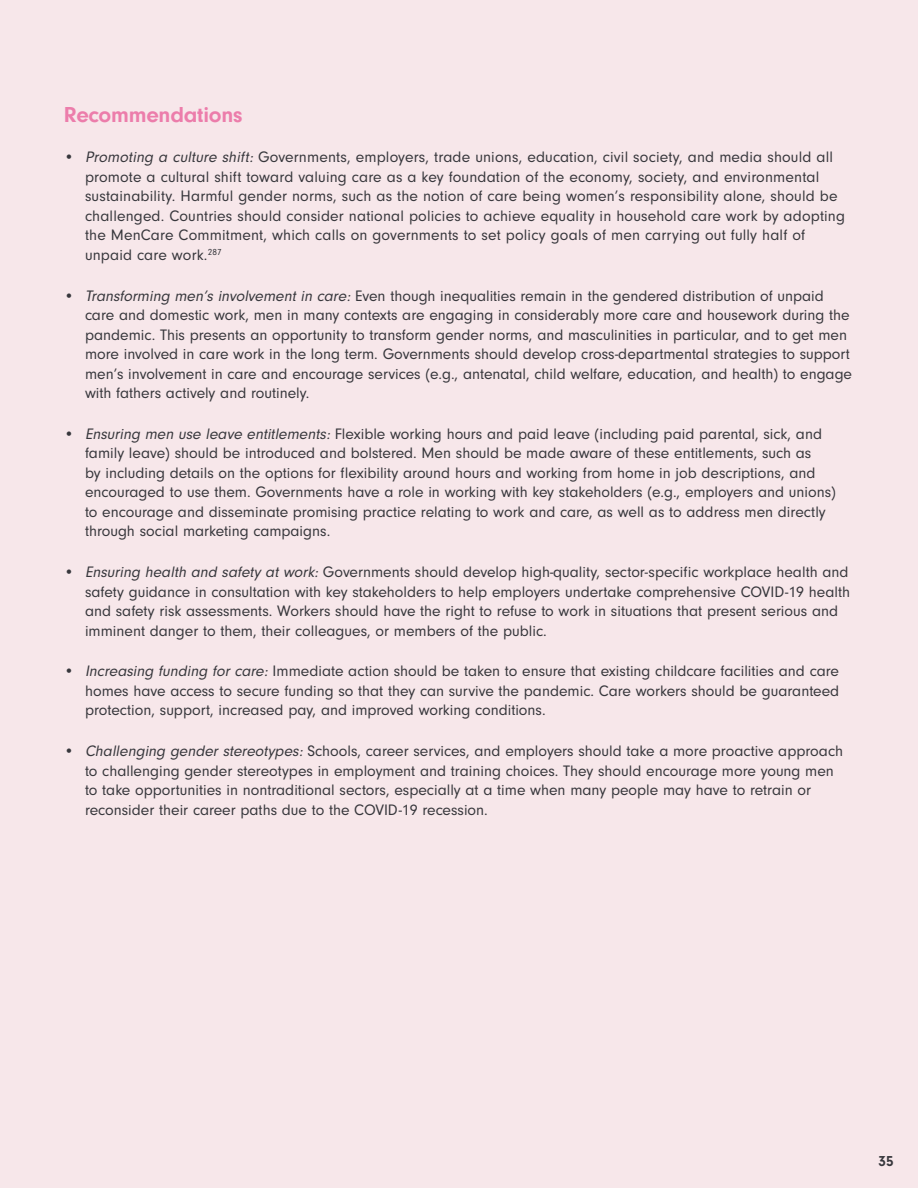
<style>
.page{position:relative;width:918px;height:1188px;background:#f7e7ea}
.page>*{position:absolute;margin:0;border:0;box-sizing:border-box;transform-origin:0 0}
.t1{font:700 22.5px "Neuzeit Gro";letter-spacing:-.01em;color:#ec7dab}
.t2{font:15.75px/19.5px "Neuzeit Gro";color:#37373c}
.t3{font:700 15px "Neuzeit Gro";color:#37373c}
.s1{font-style:italic}
</style>
<div class="page">
<h1 class="t1" style="left:64px;top:102px;width:180px">Recommendations</h1>
<p class="t2" style="left:85px;top:148px;width:762px;text-indent:-21px">• <span class="s1">Promoting a culture shift:</span> Governments, employers, trade unions, education, civil society, and media should all promote a cultural shift toward valuing care as a key foundation of the economy, society, and environmental sustainability. Harmful gender norms, such as the notion of care being women’s responsibility alone, should be challenged. Countries should consider national policies to achieve equality in household care work by adopting the MenCare Commitment, which calls on governments to set policy goals of men carrying out fully half of unpaid care work.<sup>287</sup></p>
<p class="t2" style="left:85px;top:286px;width:769px;text-indent:-21px">• <span class="s1">Transforming men’s involvement in care:</span> Even though inequalities remain in the gendered distribution of unpaid care and domestic work, men in many contexts are engaging in considerably more care and housework during the pandemic. This presents an opportunity to transform gender norms, and masculinities in particular, and to get men more involved in care work in the long term. Governments should develop cross-departmental strategies to support men’s involvement in care and encourage services (e.g., antenatal, child welfare, education, and health) to engage with fathers actively and routinely.</p>
<p class="t2" style="left:85px;top:424px;width:753px;text-indent:-21px">• <span class="s1">Ensuring men use leave entitlements:</span> Flexible working hours and paid leave (including paid parental, sick, and family leave) should be introduced and bolstered. Men should be made aware of these entitlements, such as<br>by including details on the options for flexibility around hours and working from home in job descriptions, and encouraged to use them. Governments have a role in working with key stakeholders (e.g., employers and unions) to encourage and disseminate promising practice relating to work and care, as well as to address men directly through social marketing campaigns.</p>
<p class="t2" style="left:85px;top:563px;width:767px;text-indent:-21px">• <span class="s1">Ensuring health and safety at work:</span> Governments should develop high-quality, sector-specific workplace health and safety guidance in consultation with key stakeholders to help employers undertake comprehensive COVID-19 health and safety risk assessments. Workers should have the right to refuse to work in situations that present serious and imminent danger to them, their colleagues, or members of the public.</p>
<p class="t2" style="left:85px;top:662px;width:756px;text-align:justify;text-indent:-21px">• <span class="s1">Increasing funding for care:</span> Immediate action should be taken to ensure that existing childcare facilities and care homes have access to secure funding so that they can survive the pandemic. Care workers should be guaranteed protection, support, increased pay, and improved working conditions.</p>
<p class="t2" style="left:85px;top:742px;width:759px;text-indent:-21px">• <span class="s1">Challenging gender stereotypes:</span> Schools, career services, and employers should take a more proactive approach to challenging gender stereotypes in employment and training choices. They should encourage more young men to take opportunities in nontraditional sectors, especially at a time when many people may have to retrain or reconsider their career paths due to the COVID-19 recession.</p>
<p class="t3" style="left:879px;top:1153px;width:17px">35</p>
</div>
